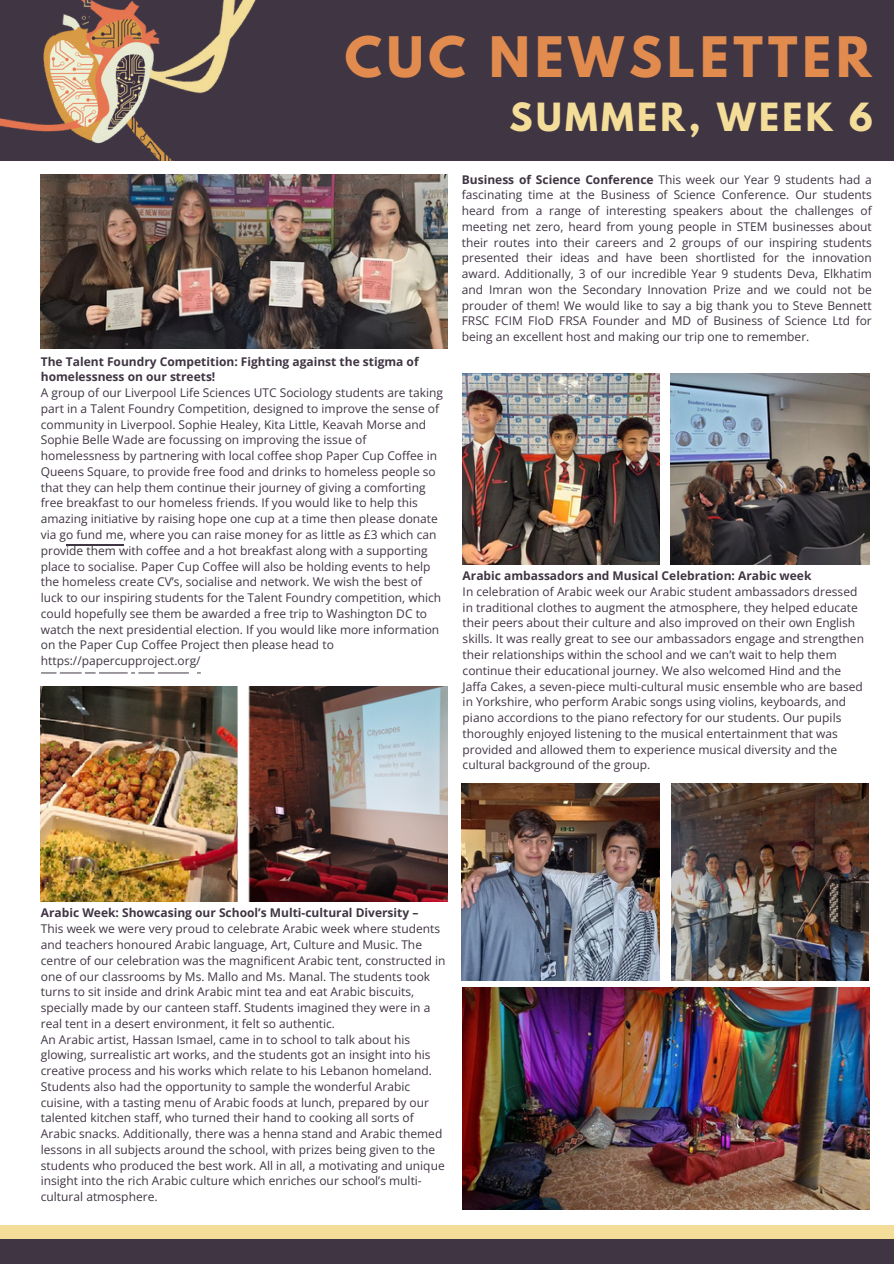
<style>
.page{position:relative;width:894px;height:1264px;background:#fff}
.page>*{position:absolute;margin:0;border:0;box-sizing:border-box;transform-origin:0 0}
.t1{font:700 49.35px "League Spartan";letter-spacing:.1em;color:#e18b4f}
.t2{font:700 34.35px "League Spartan";letter-spacing:.1em;color:#f3dd99}
.t3{font:12px/15.8px "Open Sans";color:#403543}
.s1{font-weight:700}
</style>
<div class="page">
<div style="left:0;top:0;width:893px;height:161px;background:#403543"></div>
<div style="left:0;top:1225px;width:893px;height:28px;background:#f3dd99"></div>
<div style="left:0;top:1238px;width:893px;height:25px;background:#403543"></div>
<img style="left:0;top:0;width:256px;height:160px">
<img style="left:462px;top:373px;width:197px;height:191px">
<img style="left:670px;top:373px;width:198px;height:191px">
<img style="left:41px;top:174px;width:406px;height:174px">
<svg style="left:41px;top:672px;width:160px;height:1px"></svg>
<hr style="left:67px;top:544px;width:57px;height:1px;background:#403543">
<img style="left:41px;top:686px;width:406px;height:215px">
<img style="left:461px;top:783px;width:198px;height:197px">
<img style="left:671px;top:783px;width:197px;height:197px">
<img style="left:462px;top:987px;width:406px;height:222px">
<p class="t1" style="left:344px;top:33px;width:528px">CUC NEWSLETTER</p>
<p class="t2" style="left:509px;top:100px;width:365px">SUMMER, WEEK 6</p>
<p class="t3" style="left:41px;top:353px;width:403px"><span class="s1">The Talent Foundry Competition: Fighting against the stigma of homelessness on our streets!<br></span>A group of our Liverpool Life Sciences UTC Sociology students are taking part in a Talent Foundry Competition, designed to improve the sense of community in Liverpool. Sophie Healey, Kita Little, Keavah Morse and Sophie Belle Wade are focussing on improving the issue of homelessness by partnering with local coffee shop Paper Cup Coffee in Queens Square, to provide free food and drinks to homeless people so that they can help them continue their journey of giving a comforting free breakfast to our homeless friends. If you would like to help this amazing initiative by raising hope one cup at a time then please donate via go fund me, where you can raise money for as little as £3 which can provide them with coffee and a hot breakfast along with a supporting place to socialise. Paper Cup Coffee will also be holding events to help the homeless create CV’s, socialise and network. We wish the best of luck to our inspiring students for the Talent Foundry competition, which could hopefully see them be awarded a free trip to Washington DC to watch the next presidential election. If you would like more information on the Paper Cup Coffee Project then please head to https://papercupproject.org/</p>
<p class="t3" style="left:461px;top:171px;width:411px;text-align:justify"><span class="s1">Business of Science Conference</span> This week our Year 9 students had a fascinating time at the Business of Science Conference. Our students heard from a range of interesting speakers about the challenges of meeting net zero, heard from young people in STEM businesses about their routes into their careers and 2 groups of our inspiring students presented their ideas and have been shortlisted for the innovation award. Additionally, 3 of our incredible Year 9 students Deva, Elkhatim and Imran won the Secondary Innovation Prize and we could not be prouder of them! We would like to say a big thank you to Steve Bennett FRSC FCIM FIoD FRSA Founder and MD of Business of Science Ltd for being an excellent host and making our trip one to remember.</p>
<p class="t3" style="left:462px;top:567px;width:403px"><span class="s1">Arabic ambassadors and Musical Celebration: Arabic week<br></span>In celebration of Arabic week our Arabic student ambassadors dressed in traditional clothes to augment the atmosphere, they helped educate their peers about their culture and also improved on their own English skills. It was really great to see our ambassadors engage and strengthen their relationships within the school and we can’t wait to help them continue their educational journey. We also welcomed Hind and the Jaffa Cakes, a seven-piece multi-cultural music ensemble who are based in Yorkshire, who perform Arabic songs using violins, keyboards, and piano accordions to the piano refectory for our students. Our pupils thoroughly enjoyed listening to the musical entertainment that was provided and allowed them to experience musical diversity and the cultural background of the group.</p>
<h1 class="t3" style="left:41px;top:905px;width:406px"><span class="s1">Arabic Week: Showcasing our School’s Multi-cultural Diversity –<br></span>This week we were very proud to celebrate Arabic week where students and teachers honoured Arabic language, Art, Culture and Music. The centre of our celebration was the magnificent Arabic tent, constructed in one of our classrooms by Ms. Mallo and Ms. Manal. The students took turns to sit inside and drink Arabic mint tea and eat Arabic biscuits, specially made by our canteen staff. Students imagined they were in a real tent in a desert environment, it felt so authentic.<br>An Arabic artist, Hassan Ismael, came in to school to talk about his glowing, surrealistic art works, and the students got an insight into his creative process and his works which relate to his Lebanon homeland.<br>Students also had the opportunity to sample the wonderful Arabic cuisine, with a tasting menu of Arabic foods at lunch, prepared by our talented kitchen staff, who turned their hand to cooking all sorts of Arabic snacks. Additionally, there was a henna stand and Arabic themed lessons in all subjects around the school, with prizes being given to the students who produced the best work. All in all, a motivating and unique insight into the rich Arabic culture which enriches our school’s multi&shy;cultural atmosphere.</h1>
</div>
